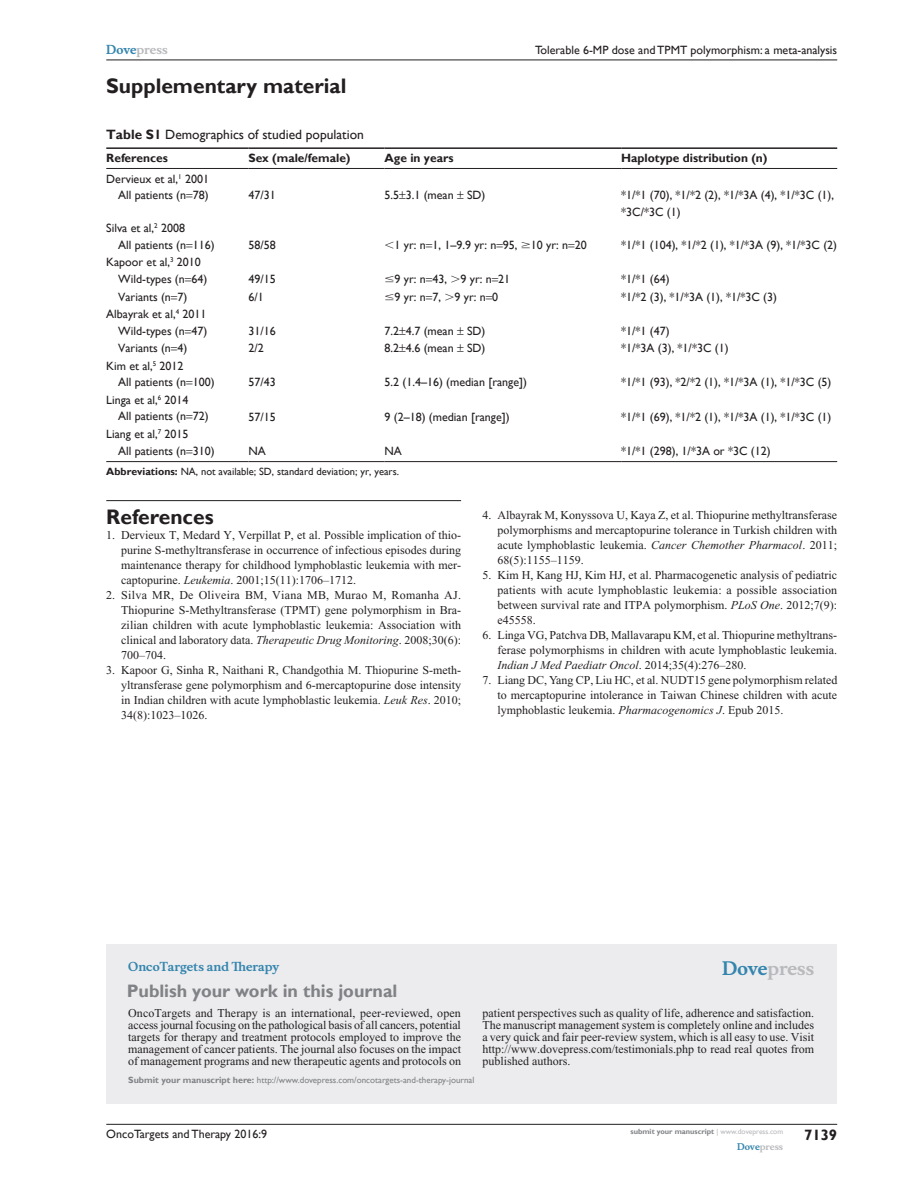
<style>
.page{position:relative;width:918px;height:1188px;background:#fff}
.page>*{position:absolute;margin:0;border:0;box-sizing:border-box;transform-origin:0 0}
.RefH{font:700 21px "Gill Sans";color:#231f20}
.PromBx-H1{font:700 18px "Gill Sans";color:#808285}
.PromBx-Brand{font:700 18px "Musee";color:#b8b9bc}
.t1{font:700 15px "Gill Sans";color:#231f20}
.TN_TT{font:13.5px "Gill Sans";color:#231f20}
.RefNL1{font:12px/15px "Times New Roman";color:#231f20;text-align:justify}
.TB{font:12px/16.5px "Gill Sans";color:#231f20}
.PromBx-Tx{font:12px/12px "Times New Roman";color:#231f20;text-align:justify}
.TB-indent1{font:12px "Gill Sans";color:#231f20}
.TCH{font:700 12px "Gill Sans";color:#231f20}
.PromBx-JrnlName{font:700 12px "Musee";color:#3485ae}
.t2{font:700 12px "Musee";color:#b8b9bc}
.TSNRI{font:10.5px "Gill Sans";color:#231f20}
.PromBx-SubmitMssWebA{font:9px "Gill Sans";color:#808285}
.t3{font:700 9px "Musee";color:#b8b9bc}
.t4{font:700 7.5px "Gill Sans";color:#808285}
.s1{color:#3485ae}
.s2{font-weight:700}
.s3{font-family:"Mathematical Pi One"}
.s4{font-style:italic}
.s5{font-weight:400;color:#b8b9bc}
</style>
<div class="page">
<div style="left:106px;top:944px;width:731px;height:159px;background:#ececee"></div>
<hr style="left:106px;top:1124px;width:731px;height:1px;background:#231f20">
<hr style="left:106px;top:60px;width:731px;height:1px;background:#231f20">
<hr style="left:106px;top:147px;width:142px;height:2px;background:#231f20">
<hr style="left:248px;top:147px;width:137px;height:2px;background:#231f20">
<hr style="left:385px;top:147px;width:236px;height:2px;background:#231f20">
<hr style="left:621px;top:147px;width:216px;height:2px;background:#231f20">
<hr style="left:106px;top:461px;width:142px;height:1px;background:#231f20">
<hr style="left:248px;top:461px;width:137px;height:1px;background:#231f20">
<hr style="left:385px;top:461px;width:236px;height:1px;background:#231f20">
<hr style="left:621px;top:461px;width:216px;height:1px;background:#231f20">
<hr style="left:106px;top:168px;width:142px;height:1px;background:#231f20">
<hr style="left:248px;top:168px;width:137px;height:1px;background:#231f20">
<hr style="left:385px;top:168px;width:236px;height:1px;background:#231f20">
<hr style="left:621px;top:168px;width:216px;height:1px;background:#231f20">
<hr style="left:106px;top:500px;width:355px;height:1px;background:#231f20">
<p class="t2" style="left:106px;top:43px;width:63px"><span class="s1">Dove</span>press</p>
<h1 class="RefH" style="left:106px;top:73px;width:242px">Supplementary material</h1>
<p class="TB" style="left:535px;top:42px;width:304px">Tolerable 6-MP dose and TPMT polymorphism: a meta-analysis</p>
<p class="TN_TT" style="left:106px;top:127px;width:259px"><span class="s2">Table S1</span> Demographics of studied population</p>
<p class="TCH" style="left:106px;top:151px;width:63px">References</p>
<p class="TCH" style="left:248px;top:151px;width:104px">Sex (male/female)</p>
<p class="TCH" style="left:385px;top:151px;width:71px">Age in years</p>
<p class="TCH" style="left:621px;top:151px;width:148px">Haplotype distribution (n)</p>
<p class="TB" style="left:106px;top:171px;width:104px">Dervieux et al,<sup>1</sup> 2001</p>
<p class="TB-indent1" style="left:118px;top:188px;width:92px">All patients (n 78)</p>
<p class="TB" style="left:248px;top:187px;width:29px">47/31</p>
<p class="TB" style="left:385px;top:187px;width:102px">5.5 3.1 (mean SD)</p>
<p class="TB" style="left:621px;top:187px;width:214px">*1/*1 (70), *1/*2 (2), *1/*3A (4), *1/*3C (1), *3C/*3C (1)</p>
<p class="TB" style="left:106px;top:220px;width:80px">Silva et al,<sup>2</sup> 2008</p>
<p class="TB-indent1" style="left:118px;top:238px;width:98px">All patients (n 116)</p>
<p class="TB" style="left:248px;top:237px;width:29px">58/58</p>
<p class="TB" style="left:385px;top:237px;width:204px"><span class="s3">,</span>1 yr: n 1, 1–9.9 yr: n 95, <span class="s3">$</span>10 yr: n 20</p>
<p class="TB" style="left:621px;top:237px;width:217px">*1/*1 (104), *1/*2 (1), *1/*3A (9), *1/*3C (2)</p>
<p class="TB" style="left:106px;top:254px;width:96px">Kapoor et al,<sup>3</sup> 2010</p>
<p class="TB-indent1" style="left:118px;top:272px;width:91px">Wild-types (n 64)</p>
<p class="TB" style="left:248px;top:271px;width:29px">49/15</p>
<p class="TB" style="left:385px;top:271px;width:127px"><span class="s3">#</span>9 yr: n 43, <span class="s3">.</span>9 yr: n 21</p>
<p class="TB" style="left:621px;top:271px;width:50px">*1/*1 (64)</p>
<p class="TB-indent1" style="left:118px;top:290px;width:71px">Variants (n 7)</p>
<p class="TB" style="left:248px;top:289px;width:17px">6/1</p>
<p class="TB" style="left:385px;top:289px;width:115px"><span class="s3">#</span>9 yr: n 7, <span class="s3">.</span>9 yr: n 0</p>
<p class="TB" style="left:621px;top:289px;width:157px">*1/*2 (3), *1/*3A (1), *1/*3C (3)</p>
<p class="TB" style="left:106px;top:306px;width:102px">Albayrak et al,<sup>4</sup> 2011</p>
<p class="TB-indent1" style="left:118px;top:324px;width:91px">Wild-types (n 47)</p>
<p class="TB" style="left:248px;top:323px;width:29px">31/16</p>
<p class="TB" style="left:385px;top:323px;width:102px">7.2 4.7 (mean SD)</p>
<p class="TB" style="left:621px;top:323px;width:50px">*1/*1 (47)</p>
<p class="TB-indent1" style="left:118px;top:341px;width:71px">Variants (n 4)</p>
<p class="TB" style="left:248px;top:340px;width:17px">2/2</p>
<p class="TB" style="left:385px;top:340px;width:102px">8.2 4.6 (mean SD)</p>
<p class="TB" style="left:621px;top:340px;width:109px">*1/*3A (3), *1/*3C (1)</p>
<p class="TB" style="left:106px;top:358px;width:79px">Kim et al,<sup>5</sup> 2012</p>
<p class="TB-indent1" style="left:118px;top:375px;width:98px">All patients (n 100)</p>
<p class="TB" style="left:248px;top:374px;width:29px">57/43</p>
<p class="TB" style="left:385px;top:374px;width:144px">5.2 (1.4–16) (median [range])</p>
<p class="TB" style="left:621px;top:374px;width:212px">*1/*1 (93), *2/*2 (1), *1/*3A (1), *1/*3C (5)</p>
<p class="TB" style="left:106px;top:392px;width:84px">Linga et al,<sup>6</sup> 2014</p>
<p class="TB-indent1" style="left:118px;top:409px;width:92px">All patients (n 72)</p>
<p class="TB" style="left:248px;top:408px;width:29px">57/15</p>
<p class="TB" style="left:385px;top:408px;width:127px">9 (2–18) (median [range])</p>
<p class="TB" style="left:621px;top:408px;width:212px">*1/*1 (69), *1/*2 (1), *1/*3A (1), *1/*3C (1)</p>
<p class="TB" style="left:106px;top:426px;width:84px">Liang et al,<sup>7</sup> 2015</p>
<p class="TB-indent1" style="left:118px;top:444px;width:98px">All patients (n 310)</p>
<p class="TB" style="left:248px;top:443px;width:10px">NA</p>
<p class="TB" style="left:385px;top:443px;width:10px">NA</p>
<p class="TB" style="left:621px;top:443px;width:151px">*1/*1 (298), 1/*3A or *3C (12)</p>
<p class="TSNRI" style="left:106px;top:465px;width:294px"><span class="s2">Abbreviations:</span> NA, not available; SD, standard deviation; yr, years.</p>
<p class="RefH" style="left:106px;top:504px;width:109px">References</p>
<p class="RefNL1" style="left:121px;top:527px;width:341px;text-indent:-15px">1. Dervieux T, Medard Y, Verpillat P, et al. Possible implication of thio&shy;purine S-methyltransferase in occurrence of infectious episodes during maintenance therapy for childhood lymphoblastic leukemia with mer&shy;captopurine. <span class="s4">Leukemia</span>. 2001;15(11):1706–1712.</p>
<p class="RefNL1" style="left:121px;top:587px;width:341px;text-indent:-15px">2. Silva MR, De Oliveira BM, Viana MB, Murao M, Romanha AJ.<br>Thiopurine S-Methyltransferase (TPMT) gene polymorphism in Bra&shy;zilian children with acute lymphoblastic leukemia: Association with clinical and laboratory data. <span class="s4">Therapeutic Drug Monitoring</span>. 2008;30(6):<br>700–704.</p>
<p class="RefNL1" style="left:121px;top:662px;width:341px;text-indent:-15px">3. Kapoor G, Sinha R, Naithani R, Chandgothia M. Thiopurine S-meth&shy;yltransferase gene polymorphism and 6-mercaptopurine dose intensity in Indian children with acute lymphoblastic leukemia. <span class="s4">Leuk Res</span>. 2010; 34(8):1023–1026.</p>
<p class="RefNL1" style="left:497px;top:507px;width:341px;text-indent:-15px">4. Albayrak M, Konyssova U, Kaya Z, et al. Thiopurine methyltransferase polymorphisms and mercaptopurine tolerance in Turkish children with acute lymphoblastic leukemia. <span class="s4">Cancer Chemother Pharmacol</span>. 2011; 68(5):1155–1159.</p>
<p class="RefNL1" style="left:497px;top:567px;width:341px;text-indent:-15px">5. Kim H, Kang HJ, Kim HJ, et al. Pharmacogenetic analysis of pediatric patients with acute lymphoblastic leukemia: a possible association between survival rate and ITPA polymorphism. <span class="s4">PLoS One</span>. 2012;7(9): e45558.</p>
<p class="RefNL1" style="left:497px;top:627px;width:341px;text-indent:-15px">6. Linga VG, Patchva DB, Mallavarapu KM, et al. Thiopurine methyltrans&shy;ferase polymorphisms in children with acute lymphoblastic leukemia.<br><span class="s4">Indian J Med Paediatr Oncol</span>. 2014;35(4):276–280.</p>
<p class="RefNL1" style="left:497px;top:672px;width:342px;text-indent:-15px">7. Liang DC, Yang CP, Liu HC, et al. NUDT15 gene polymorphism related to mercaptopurine intolerance in Taiwan Chinese children with acute lymphoblastic leukemia. <span class="s4">Pharmacogenomics J</span>. Epub 2015.</p>
<p class="PromBx-JrnlName" style="left:128px;top:959px;width:152px">OncoTargets and Therapy</p>
<p class="PromBx-H1" style="left:127px;top:980px;width:272px">Publish your work in this journal</p>
<p class="PromBx-Brand" style="left:722px;top:958px;width:94px"><span class="s1">Dove</span>press</p>
<p class="PromBx-Tx" style="left:128px;top:1007px;width:334px">OncoTargets and Therapy is an international, peer-reviewed, open access journal focusing on the pathological basis of all cancers, potential targets for therapy and treatment protocols employed to improve the management of cancer patients. The journal also focuses on the impact of management programs and new therapeutic agents and protocols on</p>
<p class="PromBx-Tx" style="left:482px;top:1007px;width:333px">patient perspectives such as quality of life, adherence and satisfaction.<br>The manuscript management system is completely online and includes a very quick and fair peer-review system, which is all easy to use. Visit http://www.dovepress.com/testimonials.php to read real quotes from published authors.</p>
<p class="PromBx-SubmitMssWebA" style="left:128px;top:1075px;width:348px"><span class="s2">Submit your manuscript here:</span> http://www.dovepress.com/oncotargets-and-therapy-journal</p>
<p class="TB" style="left:106px;top:1126px;width:162px">OncoTargets and Therapy 2016:9</p>
<p class="t4" style="left:631px;top:1127px;width:154px">submit your manuscript <span class="s5">| www.dovepress.com</span></p>
<p class="t3" style="left:737px;top:1141px;width:48px"><span class="s1">Dove</span>press</p>
<p class="t1" style="left:804px;top:1126px;width:35px">7139</p>
</div>
